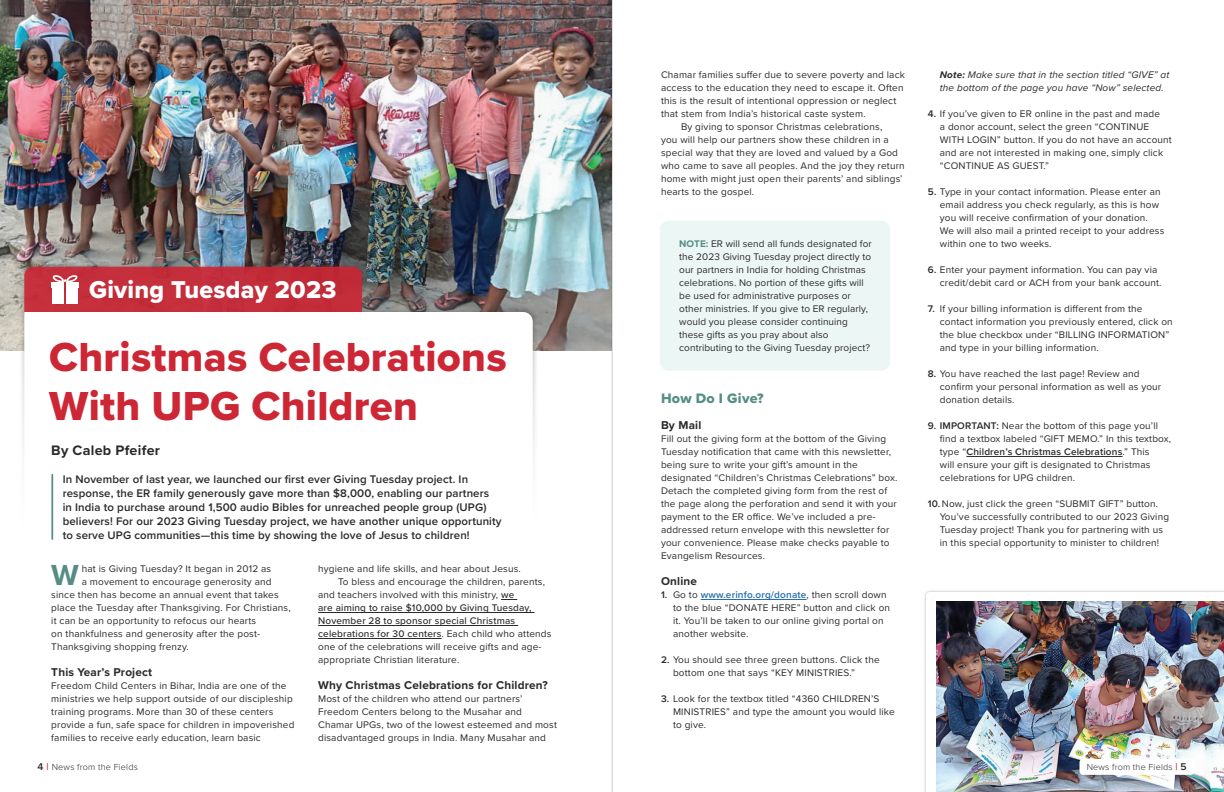
<style>
.page{position:relative;width:1224px;height:792px;background:#fff}
.page>*{position:absolute;margin:0;border:0;box-sizing:border-box;transform-origin:0 0}
.t1{font:42px/49px "Proxima Nova Extrabld";letter-spacing:.005em;color:#cd2635}
.t2{font:700 30.1px "Proxima Nova";color:#558d86}
.t3{font:25.2px "Proxima Nova Extrabld";letter-spacing:.01em;color:#fff}
.t4{font:700 14.2px "Proxima Nova";letter-spacing:.02em;color:#2b292a}
.t5{font:14.2px "Proxima Nova Extrabld";letter-spacing:.015em;color:#558d86}
.t6{font:700 11.8px "Proxima Nova";letter-spacing:.015em;color:#2b292a}
.t7{font:600 11.4px/14px "Proxima Nova";letter-spacing:.01em;color:#2b292a}
.t8{font:9.9px/13px "Proxima Nova";letter-spacing:.015em;color:#2b292a}
.t9{font:500 9.9px "Proxima Nova";letter-spacing:.015em;color:#2b292a}
.t10{font:italic 9.9px/13px "Proxima Nova";letter-spacing:.015em;color:#2b292a}
.t11{font:300 9.1px "Proxima Nova";letter-spacing:.02em;color:#2b292a}
.s1{font-weight:600;font-size:10.2px}
.s2{font-weight:600;font-size:10.2px;color:#cd2635}
.s3{font-weight:500}
.s4{font-weight:400}
.s5{font-weight:700;color:#558d86}
.s6{font-weight:600}
.s7{font-weight:600;color:#236aab}
.s8{font-weight:700}
</style>
<div class="page">
<img style="left:0;top:0;width:612px;height:351px">
<div style="left:19px;top:261px;width:519px;height:531px;background:#231f20;opacity:.33"></div>
<div style="left:24px;top:267px;width:338px;height:55px;background:#c42e3c;border-radius:9px"></div>
<div style="left:53px;top:288px;width:11px;height:16px;background:#fff"></div>
<div style="left:52px;top:283px;width:12px;height:5px;background:#fff"></div>
<div style="left:66px;top:288px;width:11px;height:16px;background:#fff"></div>
<div style="left:66px;top:283px;width:13px;height:5px;background:#fff"></div>
<svg style="left:51px;top:275px;width:28px;height:8px"></svg>
<svg style="left:24px;top:312px;width:509px;height:39px"></svg>
<div style="left:0;top:351px;width:612px;height:441px;background:#fff"></div>
<svg style="left:501px;top:599px;width:16px;height:1px"></svg>
<hr style="left:318px;top:612px;width:217px;height:1px;background:#2b292a">
<hr style="left:318px;top:625px;width:200px;height:1px;background:#2b292a">
<hr style="left:318px;top:638px;width:124px;height:1px;background:#2b292a">
<hr style="left:51px;top:475px;width:2px;height:64px;background:#578e87">
<hr style="left:612px;top:0;width:1px;height:792px;background:#2b292a">
<div style="left:923px;top:589px;width:301px;height:203px;background:#231f20;opacity:.3"></div>
<svg style="left:926px;top:592px;width:298px;height:200px"></svg>
<img style="left:936px;top:602px;width:288px;height:190px">
<hr style="left:701px;top:599px;width:106px;height:1px;background:#236aab">
<hr style="left:966px;top:456px;width:157px;height:1px;background:#2b292a">
<div style="left:1080px;top:759px;width:114px;height:16px;background:#fff;border-radius:4px"></div>
<div style="left:660px;top:221px;width:230px;height:150px;background:#e8f5f3;border-radius:9px"></div>
<h3 class="t3" style="left:89px;top:271px;width:249px">Giving Tuesday 2023</h3>
<h1 class="t1" style="left:49px;top:332px;width:459px">Christmas Celebrations<br>With UPG Children</h1>
<h3 class="t4" style="left:51px;top:440px;width:110px">By Caleb Pfeifer</h3>
<p class="t7" style="left:63px;top:472px;width:440px">In November of last year, we launched our first ever Giving Tuesday project. In response, the ER family generously gave more than $8,000, enabling our partners<br>in India to purchase around 1,500 audio Bibles for unreached people group (UPG) believers! For our 2023 Giving Tuesday project, we have another unique opportunity to serve UPG communities—this time by showing the love of Jesus to children!</p>
<h2 class="t2" style="left:51px;top:553px;width:29px">W</h2>
<p class="t8" style="left:82px;top:562px;width:191px">hat is Giving Tuesday? It began in 2012 as</p>
<p class="t8" style="left:82px;top:575px;width:191px">a movement to encourage generosity and</p>
<p class="t8" style="left:51px;top:588px;width:229px">since then has become an annual event that takes</p>
<p class="t8" style="left:51px;top:601px;width:241px">place the Tuesday after Thanksgiving. For Christians,</p>
<p class="t8" style="left:51px;top:614px;width:206px">it can be an opportunity to refocus our hearts</p>
<p class="t8" style="left:51px;top:627px;width:210px">on thankfulness and generosity after the post-</p>
<p class="t8" style="left:51px;top:640px;width:139px">Thanksgiving shopping frenzy.</p>
<p class="t6" style="left:51px;top:663px;width:102px">This Year’s Project</p>
<p class="t8" style="left:51px;top:679px;width:245px">Freedom Child Centers in Bihar, India are one of the ministries we help support outside of our discipleship training programs. More than 30 of these centers provide a fun, safe space for children in impoverished families to receive early education, learn basic</p>
<p class="t11" style="left:37px;top:760px;width:102px"><span class="s1">4</span> <span class="s2">|</span> News from the Fields</p>
<p class="t8" style="left:318px;top:562px;width:204px">hygiene and life skills, and hear about Jesus.</p>
<p class="t8" style="left:338px;top:575px;width:208px">To bless and encourage the children, parents,</p>
<p class="t8" style="left:318px;top:588px;width:198px">and teachers involved with this ministry, <span class="s3">we</span></p>
<p class="t9" style="left:318px;top:600px;width:215px">are aiming to raise $10,000 by Giving Tuesday,</p>
<p class="t9" style="left:318px;top:613px;width:199px">November 28 to sponsor special Christmas</p>
<p class="t9" style="left:318px;top:626px;width:235px">celebrations for 30 centers<span class="s4">. Each child who attends</span></p>
<p class="t8" style="left:318px;top:640px;width:225px">one of the celebrations will receive gifts and age-</p>
<p class="t8" style="left:318px;top:653px;width:143px">appropriate Christian literature.</p>
<p class="t6" style="left:318px;top:676px;width:231px">Why Christmas Celebrations for Children?</p>
<p class="t8" style="left:318px;top:692px;width:240px">Most of the children who attend our partners’ Freedom Centers belong to the Musahar and Chamar UPGs, two of the lowest esteemed and most disadvantaged groups in India. Many Musahar and</p>
<p class="t8" style="left:661px;top:68px;width:246px">Chamar families suffer due to severe poverty and lack</p>
<p class="t8" style="left:661px;top:81px;width:244px">access to the education they need to escape it. Often</p>
<p class="t8" style="left:661px;top:94px;width:237px">this is the result of intentional oppression or neglect</p>
<p class="t8" style="left:661px;top:107px;width:206px">that stem from India’s historical caste system.</p>
<p class="t8" style="left:681px;top:120px;width:203px">By giving to sponsor Christmas celebrations,</p>
<p class="t8" style="left:661px;top:133px;width:229px">you will help our partners show these children in a</p>
<p class="t8" style="left:661px;top:146px;width:239px">special way that they are loved and valued by a God</p>
<p class="t8" style="left:661px;top:159px;width:245px">who came to save all peoples. And the joy they return</p>
<p class="t8" style="left:661px;top:172px;width:243px">home with might just open their parents’ and siblings’</p>
<p class="t8" style="left:661px;top:185px;width:95px">hearts to the gospel.</p>
<p class="t8" style="left:679px;top:237px;width:194px"><span class="s5">NOTE:</span> ER will send all funds designated for the 2023 Giving Tuesday project directly to our partners in India for holding Christmas celebrations. No portion of these gifts will be used for administrative purposes or other ministries. If you give to ER regularly, would you please consider continuing these gifts as you pray about also contributing to the Giving Tuesday project?</p>
<h3 class="t5" style="left:661px;top:388px;width:104px">How Do I Give?</h3>
<p class="t6" style="left:661px;top:416px;width:42px">By Mail</p>
<p class="t8" style="left:661px;top:432px;width:238px">Fill out the giving form at the bottom of the Giving Tuesday notification that came with this newsletter, being sure to write your gift’s amount in the designated “Children’s Christmas Celebrations” box.<br>Detach the completed giving form from the rest of the page along the perforation and send it with your payment to the ER office. We’ve included a pre&shy;addressed return envelope with this newsletter for your convenience. Please make checks payable to Evangelism Resources.</p>
<p class="t6" style="left:661px;top:572px;width:38px">Online</p>
<p class="t8" style="left:673px;top:588px;width:219px;text-indent:-12px"><span class="s6">1.</span> Go to <span class="s7">www.erinfo.org/donate</span>, then scroll down to the blue “DONATE HERE” button and click on it. You’ll be taken to our online giving portal on another website.</p>
<p class="t8" style="left:673px;top:653px;width:208px;text-indent:-12px"><span class="s6">2.</span> You should see three green buttons. Click the bottom one that says “KEY MINISTRIES.”</p>
<p class="t8" style="left:673px;top:692px;width:223px;text-indent:-12px"><span class="s6">3.</span> Look for the textbox titled “4360 CHILDREN’S<br>MINISTRIES” and type the amount you would like to give.</p>
<p class="t10" style="left:940px;top:68px;width:231px"><span class="s8">Note:</span> Make sure that in the section titled “GIVE” at the bottom of the page you have “Now” selected.</p>
<p class="t8" style="left:940px;top:107px;width:233px;text-indent:-12px"><span class="s6">4.</span> If you’ve given to ER online in the past and made<br>a donor account, select the green “CONTINUE WITH LOGIN” button. If you do not have an account and are not interested in making one, simply click “CONTINUE AS GUEST.”</p>
<p class="t8" style="left:940px;top:185px;width:226px;text-indent:-12px"><span class="s6">5.</span> Type in your contact information. Please enter an email address you check regularly, as this is how you will receive confirmation of your donation.<br>We will also mail a printed receipt to your address within one to two weeks.</p>
<p class="t8" style="left:940px;top:263px;width:223px;text-indent:-12px"><span class="s6">6.</span> Enter your payment information. You can pay via credit/debit card or ACH from your bank account.</p>
<p class="t8" style="left:940px;top:302px;width:234px;text-indent:-12px"><span class="s6">7.</span> If your billing information is different from the contact information you previously entered, click on the blue checkbox under “BILLING INFORMATION” and type in your billing information.</p>
<p class="t8" style="left:940px;top:367px;width:223px;text-indent:-12px"><span class="s6">8.</span> You have reached the last page! Review and confirm your personal information as well as your donation details.</p>
<p class="t8" style="left:940px;top:419px;width:233px;text-indent:-12px"><span class="s6">9. IMPORTANT:</span> Near the bottom of this page you’ll find a textbox labeled “GIFT MEMO.” In this textbox, type “<span class="s6">Children’s Christmas Celebrations</span>.” This<br>will ensure your gift is designated to Christmas celebrations for UPG children.</p>
<p class="t8" style="left:940px;top:497px;width:231px;text-indent:-12px"><span class="s6">10.</span> Now, just click the green “SUBMIT GIFT” button.<br>You’ve successfully contributed to our 2023 Giving Tuesday project! Thank you for partnering with us in this special opportunity to minister to children!</p>
<p class="t11" style="left:1087px;top:760px;width:102px">News from the Fields <span class="s2">|</span> <span class="s1">5</span></p>
</div>
